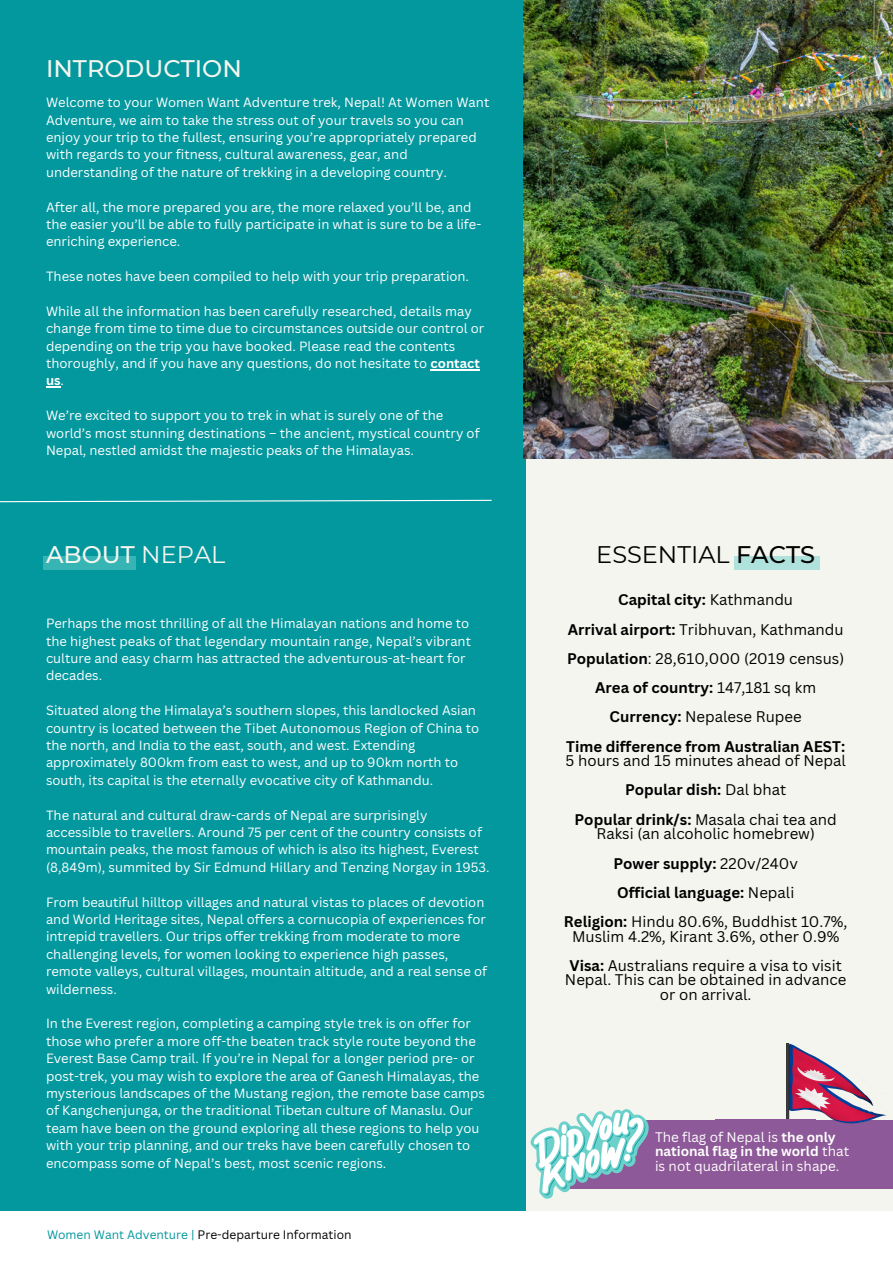
<style>
.page{position:relative;width:893px;height:1264px;background:#fff}
.page>*{position:absolute;margin:0;border:0;box-sizing:border-box;transform-origin:0 0}
.t1{font:500 24px "Montserrat";color:#f5f5ef}
.t2{font:24px "Montserrat";color:#000}
.t3{font:15px/14.5px "Canva Sans";color:#000;text-align:center}
.t4{font:700 15px "Canva Sans";color:#000}
.t5{font:13.5px/14.5px "Canva Sans";color:#fff}
.t6{font:13.05px/17.4px "Canva Sans";color:#fff}
.t7{font:12px "Canva Sans";color:#000}
.s1{font-weight:700}
.s2{font-weight:400}
.s3{font-weight:500}
.s4{color:#03989e}
</style>
<div class="page">
<div style="left:525px;top:458px;width:367px;height:753px;background:#f5f5ef"></div>
<div style="left:0;top:0;width:525px;height:1211px;background:#03989e"></div>
<img style="left:523px;top:0;width:369px;height:459px">
<svg style="left:0;top:499px;width:492px;height:4px"></svg>
<div style="left:43px;top:556px;width:92px;height:14px;background:#37b4b4"></div>
<div style="left:734px;top:556px;width:85px;height:14px;background:#afe2dc"></div>
<hr style="left:430px;top:369px;width:50px;height:1px;background:#fff">
<svg style="left:46px;top:386px;width:15px;height:1px"></svg>
<div style="left:605px;top:1119px;width:287px;height:54px;background:#8e5998"></div>
<div style="left:560px;top:1135px;width:332px;height:53px;background:#8e5998"></div>
<svg style="left:525px;top:1108px;width:124px;height:92px"></svg>
<img style="left:786px;top:1043px;width:104px;height:81px">
<div style="left:715px;top:1119px;width:101px;height:7px;background:#8e5998"></div>
<p class="t1" style="left:46px;top:54px;width:197px">INTRODUCTION</p>
<p class="t6" style="left:46px;top:93px;width:445px">Welcome to your Women Want Adventure trek, Nepal! At Women Want Adventure, we aim to take the stress out of your travels so you can enjoy your trip to the fullest, ensuring you’re appropriately prepared with regards to your fitness, cultural awareness, gear, and understanding of the nature of trekking in a developing country.</p>
<p class="t6" style="left:46px;top:198px;width:437px">After all, the more prepared you are, the more relaxed you’ll be, and the easier you’ll be able to fully participate in what is sure to be a life&shy;enriching experience.</p>
<p class="t6" style="left:46px;top:267px;width:424px">These notes have been compiled to help with your trip preparation.</p>
<p class="t6" style="left:46px;top:302px;width:439px">While all the information has been carefully researched, details may change from time to time due to circumstances outside our control or depending on the trip you have booked. Please read the contents thoroughly, and if you have any questions, do not hesitate to <span class="s1">contact us</span>.</p>
<p class="t6" style="left:46px;top:406px;width:435px">We’re excited to support you to trek in what is surely one of the world’s most stunning destinations – the ancient, mystical country of<br>Nepal, nestled amidst the majestic peaks of the Himalayas.</p>
<p class="t1" style="left:46px;top:539px;width:181px">ABOUT <span class="s2">NEPAL</span></p>
<p class="t2" style="left:596px;top:539px;width:220px">ESSENTIAL <span class="s3">FACTS</span></p>
<p class="t6" style="left:46px;top:614px;width:426px">Perhaps the most thrilling of all the Himalayan nations and home to the highest peaks of that legendary mountain range, Nepal’s vibrant culture and easy charm has attracted the adventurous-at-heart for decades.</p>
<p class="t6" style="left:46px;top:701px;width:434px">Situated along the Himalaya’s southern slopes, this landlocked Asian country is located between the Tibet Autonomous Region of China to the north, and India to the east, south, and west. Extending approximately 800km from east to west, and up to 90km north to south, its capital is the eternally evocative city of Kathmandu.</p>
<p class="t6" style="left:46px;top:805px;width:445px">The natural and cultural draw-cards of Nepal are surprisingly accessible to travellers. Around 75 per cent of the country consists of mountain peaks, the most famous of which is also its highest, Everest (8,849m), summited by Sir Edmund Hillary and Tenzing Norgay in 1953.</p>
<p class="t6" style="left:46px;top:892px;width:442px">From beautiful hilltop villages and natural vistas to places of devotion and World Heritage sites, Nepal offers a cornucopia of experiences for intrepid travellers. Our trips offer trekking from moderate to more challenging levels, for women looking to experience high passes, remote valleys, cultural villages, mountain altitude, and a real sense of wilderness.</p>
<p class="t6" style="left:46px;top:1014px;width:440px">In the Everest region, completing a camping style trek is on offer for those who prefer a more off-the beaten track style route beyond the Everest Base Camp trail. If you’re in Nepal for a longer period pre- or post-trek, you may wish to explore the area of Ganesh Himalayas, the mysterious landscapes of the Mustang region, the remote base camps of Kangchenjunga, or the traditional Tibetan culture of Manaslu. Our team have been on the ground exploring all these regions to help you with your trip planning, and our treks have been carefully chosen to encompass some of Nepal’s best, most scenic regions.</p>
<p class="t7" style="left:47px;top:1225px;width:306px"><span class="s4">Women Want Adventure |</span> Pre-departure Information</p>
<p class="t4" style="left:618px;top:589px;width:176px">Capital city: <span class="s2">Kathmandu</span></p>
<p class="t3" style="left:567px;top:621px;width:277px"><span class="s1">Arrival airport:</span> Tribhuvan, Kathmandu</p>
<p class="t3" style="left:567px;top:650px;width:278px"><span class="s1">Population</span>: 28,610,000 (2019 census)</p>
<p class="t4" style="left:595px;top:677px;width:222px">Area of country: <span class="s2">147,181 sq km</span></p>
<p class="t3" style="left:609px;top:709px;width:194px"><span class="s1">Currency:</span> Nepalese Rupee</p>
<p class="t4" style="left:566px;top:735px;width:280px">Time difference from Australian AEST:</p>
<p class="t3" style="left:565px;top:753px;width:282px">5 hours and 15 minutes ahead of Nepal</p>
<p class="t4" style="left:625px;top:779px;width:163px">Popular dish: <span class="s2">Dal bhat</span></p>
<p class="t3" style="left:574px;top:811px;width:264px"><span class="s1">Popular drink/s:</span> Masala chai tea and<br>Raksi (an alcoholic homebrew)</p>
<p class="t4" style="left:613px;top:852px;width:186px">Power supply: <span class="s2">220v/240v</span></p>
<p class="t4" style="left:617px;top:881px;width:179px">Official language: <span class="s2">Nepali</span></p>
<p class="t3" style="left:564px;top:913px;width:285px"><span class="s1">Religion:</span> Hindu 80.6%, Buddhist 10.7%,<br>Muslim 4.2%, Kirant 3.6%, other 0.9%</p>
<p class="t3" style="left:565px;top:957px;width:283px"><span class="s1">Visa:</span> Australians require a visa to visit<br>Nepal. This can be obtained in advance or on arrival.</p>
<p class="t5" style="left:655px;top:1129px;width:196px">The flag of Nepal is <span class="s1">the only national flag in the world</span> that is not quadrilateral in shape.</p>
</div>
